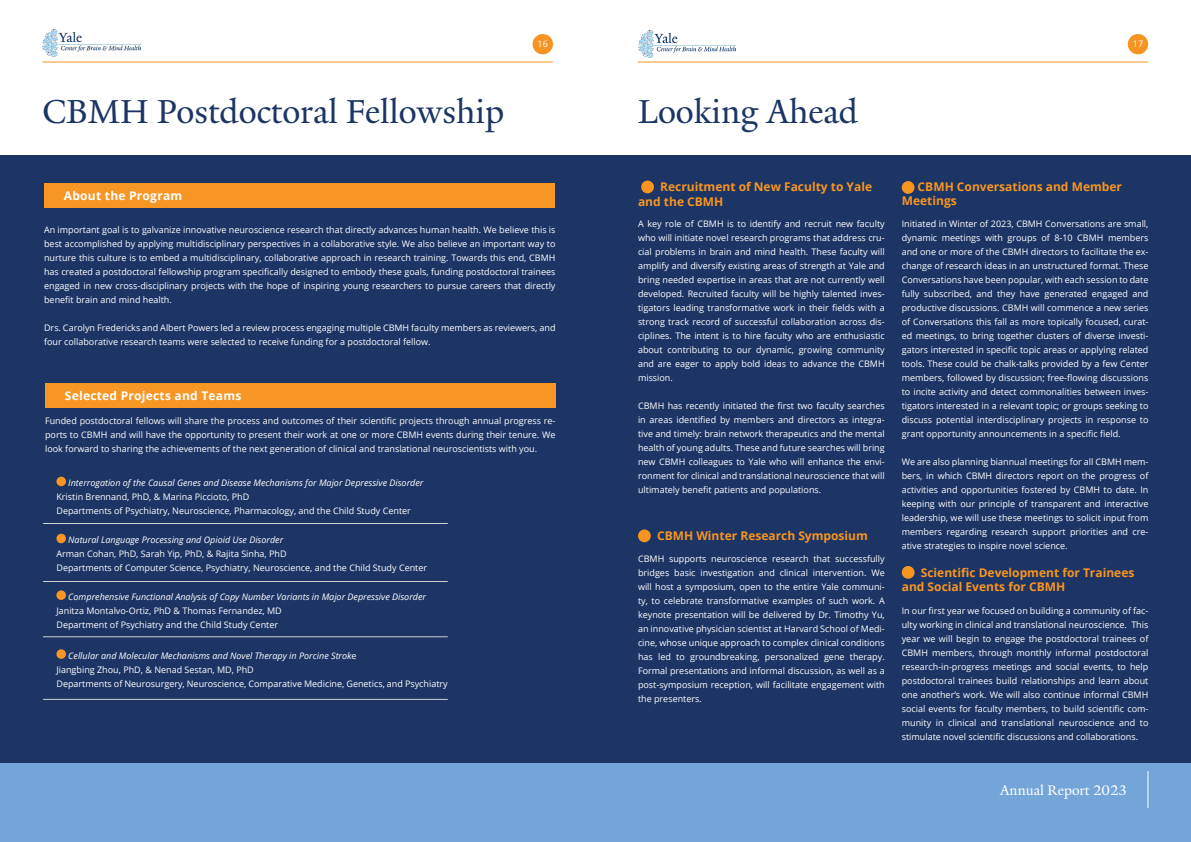
<style>
.page{position:relative;width:1191px;height:842px;background:#fff}
.page>*{position:absolute;margin:0;border:0;box-sizing:border-box;transform-origin:0 0}
.Heading_1{font:36px "Yale New";color:#1c3564}
.t1{font:15px "Yale New";color:#fff}
.Heading_2___20pt{font:700 12px/14.4px "Open Sans";color:#f89521}
.Heading_4___12pt{font:700 12px "Open Sans";letter-spacing:.02em;color:#fff}
.Body___9pt_Left_Justify{font:9px/14px "Open Sans";color:#fff;text-align:justify}
.Body___9pt_Left_Justify-2{font:italic 9px "Open Sans";color:#fff}
.s1{font-style:normal}
</style>
<div class="page">
<div style="left:0;top:156px;width:1191px;height:642px;background:#1c3564"></div>
<div style="left:1127px;top:34px;width:21px;height:20px;background:#f79421;border-radius:50%"></div>
<div style="left:532px;top:34px;width:21px;height:20px;background:#f79421;border-radius:50%"></div>
<hr style="left:43px;top:62px;width:510px;height:1px;background:#f79421">
<hr style="left:638px;top:62px;width:510px;height:1px;background:#f79421">
<div style="left:0;top:763px;width:595px;height:79px;background:#73a5d8"></div>
<div style="left:595px;top:763px;width:596px;height:79px;background:#73a5d8"></div>
<hr style="left:1147px;top:771px;width:1px;height:37px;background:#fff">
<img style="left:43px;top:29px;width:97px;height:28px">
<img style="left:638px;top:30px;width:98px;height:28px">
<div style="left:44px;top:183px;width:510px;height:24px;background:#f89623"></div>
<div style="left:45px;top:383px;width:510px;height:25px;background:#f89623"></div>
<hr style="left:31px;top:523px;width:417px;height:1px;background:#d2d2d1">
<hr style="left:31px;top:581px;width:417px;height:1px;background:#d2d2d1">
<hr style="left:31px;top:636px;width:417px;height:1px;background:#d2d2d1">
<hr style="left:31px;top:699px;width:417px;height:1px;background:#d2d2d1">
<div style="left:56px;top:477px;width:10px;height:9px;background:#f89623;border-radius:50%"></div>
<div style="left:56px;top:534px;width:10px;height:9px;background:#f89623;border-radius:50%"></div>
<div style="left:56px;top:590px;width:10px;height:10px;background:#f89623;border-radius:50%"></div>
<div style="left:56px;top:649px;width:10px;height:10px;background:#f89623;border-radius:50%"></div>
<div style="left:0;top:362px;width:43px;height:341px;background:#1c3564"></div>
<div style="left:901px;top:181px;width:13px;height:13px;background:#f89521;border-radius:50%"></div>
<div style="left:638px;top:529px;width:13px;height:13px;background:#f89521;border-radius:50%"></div>
<div style="left:641px;top:181px;width:13px;height:12px;background:#f89521;border-radius:50%"></div>
<div style="left:901px;top:566px;width:13px;height:13px;background:#f89521;border-radius:50%"></div>
<h1 class="Heading_1" style="left:43px;top:90px;width:463px">CBMH Postdoctoral Fellowship</h1>
<h4 class="Heading_4___12pt" style="left:64px;top:187px;width:120px">About the Program</h4>
<p class="Body___9pt_Left_Justify" style="left:537px;top:36px;width:12px">16</p>
<p class="Body___9pt_Left_Justify" style="left:1133px;top:36px;width:12px">17</p>
<h1 class="Heading_1" style="left:638px;top:90px;width:221px">Looking Ahead</h1>
<h2 class="Heading_2___20pt" style="left:638px;top:179px;width:235px;text-indent:22px">Recruitment of New Faculty to Yale and the CBMH</h2>
<h2 class="Heading_2___20pt" style="left:901px;top:179px;width:222px;text-indent:16px">CBMH Conversations and Member<br>Meetings</h2>
<h2 class="Body___9pt_Left_Justify" style="left:44px;top:223px;width:513px">An important goal is to galvanize innovative neuroscience research that directly advances human health. We believe this is best accomplished by applying multidisciplinary perspectives in a collaborative style. We also believe an important way to nurture this culture is to embed a multidisciplinary, collaborative approach in research training. Towards this end, CBMH has created a postdoctoral fellowship program specifically designed to embody these goals, funding postdoctoral trainees engaged in new cross-disciplinary projects with the hope of inspiring young researchers to pursue careers that directly benefit brain and mind health.</h2>
<h2 class="Body___9pt_Left_Justify" style="left:44px;top:321px;width:513px">Drs. Carolyn Fredericks and Albert Powers led a review process engaging multiple CBMH faculty members as reviewers, and four collaborative research teams were selected to receive funding for a postdoctoral fellow.</h2>
<h4 class="Heading_4___12pt" style="left:65px;top:387px;width:178px">Selected Projects and Teams</h4>
<h2 class="Body___9pt_Left_Justify" style="left:45px;top:413px;width:512px">Funded postdoctoral fellows will share the process and outcomes of their scientific projects through annual progress re&shy;ports to CBMH and will have the opportunity to present their work at one or more CBMH events during their tenure. We look forward to sharing the achievements of the next generation of clinical and translational neuroscientists with you.</h2>
<h2 class="Body___9pt_Left_Justify-2" style="left:68px;top:477px;width:356px">Interrogation of the Causal Genes and Disease Mechanisms for Major Depressive Disorder</h2>
<h2 class="Body___9pt_Left_Justify" style="left:56px;top:490px;width:194px">Kristin Brennand, PhD, &amp; Marina Piccioto, PhD</h2>
<h2 class="Body___9pt_Left_Justify" style="left:56px;top:504px;width:356px">Departments of Psychiatry, Neuroscience, Pharmacology, and the Child Study Center</h2>
<h2 class="Body___9pt_Left_Justify-2" style="left:68px;top:534px;width:216px">Natural Language Processing and Opioid Use Disorder</h2>
<h2 class="Body___9pt_Left_Justify" style="left:56px;top:547px;width:232px">Arman Cohan, PhD, Sarah Yip, PhD, &amp; Rajita Sinha, PhD</h2>
<h2 class="Body___9pt_Left_Justify" style="left:56px;top:561px;width:372px">Departments of Computer Science, Psychiatry, Neuroscience, and the Child Study Center</h2>
<h2 class="Body___9pt_Left_Justify-2" style="left:68px;top:590px;width:359px">Comprehensive Functional Analysis of Copy Number Variants in Major Depressive Disorder</h2>
<h2 class="Body___9pt_Left_Justify" style="left:56px;top:603px;width:227px">Janitza Montalvo-Ortiz, PhD &amp; Thomas Fernandez, MD</h2>
<h2 class="Body___9pt_Left_Justify" style="left:56px;top:617px;width:223px">Department of Psychiatry and the Child Study Center</h2>
<h2 class="Body___9pt_Left_Justify-2" style="left:68px;top:649px;width:290px">Cellular and Molecular Mechanisms and Novel Therapy in Porcine Strok<span class="s1">e</span></h2>
<h2 class="Body___9pt_Left_Justify" style="left:56px;top:662px;width:199px">Jiangbing Zhou, PhD, &amp; Nenad Sestan, MD, PhD</h2>
<h2 class="Body___9pt_Left_Justify" style="left:56px;top:676px;width:393px">Departments of Neurosurgery, Neuroscience, Comparative Medicine, Genetics, and Psychiatry</h2>
<h2 class="Body___9pt_Left_Justify" style="left:638px;top:216px;width:248px">A key role of CBMH is to identify and recruit new faculty who will initiate novel research programs that address cru&shy;cial problems in brain and mind health. These faculty will amplify and diversify existing areas of strength at Yale and bring needed expertise in areas that are not currently well developed. Recruited faculty will be highly talented inves&shy;tigators leading transformative work in their fields with a strong track record of successful collaboration across dis&shy;ciplines. The intent is to hire faculty who are enthusiastic about contributing to our dynamic, growing community and are eager to apply bold ideas to advance the CBMH mission.</h2>
<h2 class="Body___9pt_Left_Justify" style="left:638px;top:399px;width:248px">CBMH has recently initiated the first two faculty searches in areas identified by members and directors as integra&shy;tive and timely: brain network therapeutics and the mental health of young adults. These and future searches will bring new CBMH colleagues to Yale who will enhance the envi&shy;ronment for clinical and translational neuroscience that will ultimately benefit patients and populations.</h2>
<h2 class="Heading_2___20pt" style="left:657px;top:528px;width:212px">CBMH Winter Research Symposium</h2>
<h2 class="Body___9pt_Left_Justify" style="left:638px;top:552px;width:248px">CBMH supports neuroscience research that successfully bridges basic investigation and clinical intervention. We will host a symposium, open to the entire Yale communi&shy;ty, to celebrate transformative examples of such work. A keynote presentation will be delivered by Dr. Timothy Yu, an innovative physician scientist at Harvard School of Medi&shy;cine, whose unique approach to complex clinical conditions has led to groundbreaking, personalized gene therapy.<br>Formal presentations and informal discussion, as well as a post-symposium reception, will facilitate engagement with the presenters.</h2>
<h2 class="Body___9pt_Left_Justify" style="left:901px;top:216px;width:248px">Initiated in Winter of 2023, CBMH Conversations are small, dynamic meetings with groups of 8-10 CBMH members and one or more of the CBMH directors to facilitate the ex&shy;change of research ideas in an unstructured format. These Conversations have been popular, with each session to date fully subscribed, and they have generated engaged and productive discussions. CBMH will commence a new series of Conversations this fall as more topically focused, curat&shy;ed meetings, to bring together clusters of diverse investi&shy;gators interested in specific topic areas or applying related tools. These could be chalk-talks provided by a few Center members, followed by discussion; free-flowing discussions to incite activity and detect commonalities between inves&shy;tigators interested in a relevant topic; or groups seeking to discuss potential interdisciplinary projects in response to grant opportunity announcements in a specific field.</h2>
<h2 class="Body___9pt_Left_Justify" style="left:901px;top:455px;width:248px">We are also planning biannual meetings for all CBMH mem&shy;bers, in which CBMH directors report on the progress of activities and opportunities fostered by CBMH to date. In keeping with our principle of transparent and interactive leadership, we will use these meetings to solicit input from members regarding research support priorities and cre&shy;ative strategies to inspire novel science.</h2>
<h2 class="Heading_2___20pt" style="left:901px;top:565px;width:234px;text-indent:19px">Scientific Development for Trainees and Social Events for CBMH</h2>
<h2 class="Body___9pt_Left_Justify" style="left:901px;top:603px;width:248px">In our first year we focused on building a community of fac&shy;ulty working in clinical and translational neuroscience. This year we will begin to engage the postdoctoral trainees of CBMH members, through monthly informal postdoctoral research-in-progress meetings and social events, to help postdoctoral trainees build relationships and learn about one another’s work. We will also continue informal CBMH social events for faculty members, to build scientific com&shy;munity in clinical and translational neuroscience and to stimulate novel scientific discussions and collaborations.</h2>
<h2 class="t1" style="left:1000px;top:781px;width:128px">Annual Report 2023</h2>
</div>
